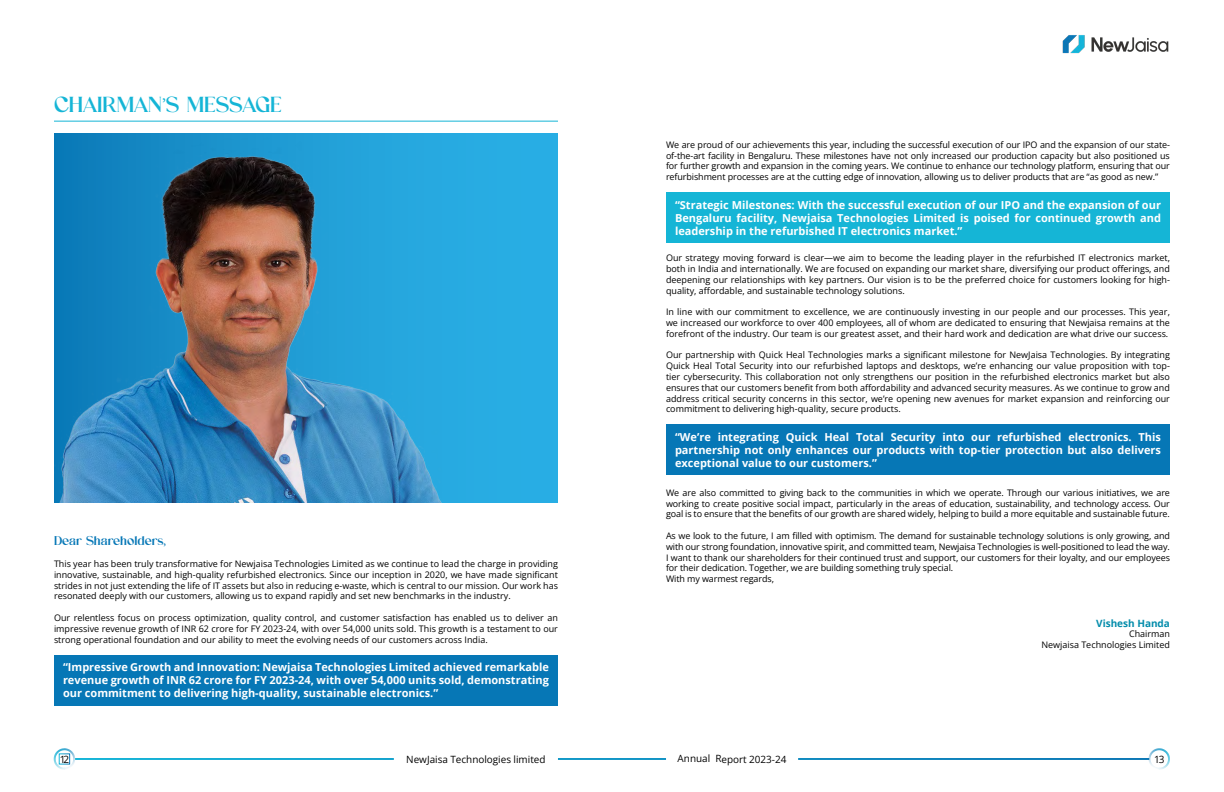
<style>
.page{position:relative;width:1224px;height:792px;background:#fff}
.page>*{position:absolute;margin:0;border:0;box-sizing:border-box;transform-origin:0 0}
.t1{font:24px "Porsha Richela";color:#15b5d6}
.t2{font:14px "Porsha Richela";color:#0677b6}
.t3{font:700 11px/13.2px "Open Sans";color:#fff;text-align:justify}
.t4{font:10px "Open Sans";letter-spacing:-.005em;color:#000}
.t5{font:700 10px "Open Sans";color:#038cab}
.t6{font:9px/10.8px "Open Sans";letter-spacing:-.01em;color:#000;text-align:justify}
</style>
<div class="page">
<svg style="left:53px;top:748px;width:1117px;height:22px"></svg>
<img style="left:1062px;top:35px;width:107px;height:19px">
<hr style="left:54px;top:121px;width:504px;height:1px;background:#15b5d6">
<div style="left:54px;top:655px;width:504px;height:50px;background:#0677b6"></div>
<img style="left:54px;top:134px;width:497px;height:369px">
<div style="left:666px;top:193px;width:504px;height:50px;background:#15b5d6"></div>
<div style="left:666px;top:425px;width:504px;height:50px;background:#0677b6"></div>
<h1 class="t1" style="left:54px;top:92px;width:229px">CHAIRMAN’S MESSAGE</h1>
<h2 class="t2" style="left:54px;top:534px;width:114px">Dear Shareholders,</h2>
<p class="t6" style="left:54px;top:558px;width:506px">This year has been truly transformative for Newjaisa Technologies Limited as we continue to lead the charge in providing innovative, sustainable, and high-quality refurbished electronics. Since our inception in 2020, we have made significant strides in not just extending the life of IT assets but also in reducing e-waste, which is central to our mission. Our work has resonated deeply with our customers, allowing us to expand rapidly and set new benchmarks in the industry.</p>
<p class="t6" style="left:54px;top:612px;width:506px">Our relentless focus on process optimization, quality control, and customer satisfaction has enabled us to deliver an impressive revenue growth of INR 62 crore for FY 2023-24, with over 54,000 units sold. This growth is a testament to our strong operational foundation and our ability to meet the evolving needs of our customers across India.</p>
<p class="t3" style="left:63px;top:660px;width:488px">“Impressive Growth and Innovation: Newjaisa Technologies Limited achieved remarkable revenue growth of INR 62 crore for FY 2023-24, with over 54,000 units sold, demonstrating our commitment to delivering high-quality, sustainable electronics.”</p>
<p class="t6" style="left:666px;top:139px;width:505px">We are proud of our achievements this year, including the successful execution of our IPO and the expansion of our state&shy;of-the-art facility in Bengaluru. These milestones have not only increased our production capacity but also positioned us for further growth and expansion in the coming years. We continue to enhance our technology platform, ensuring that our refurbishment processes are at the cutting edge of innovation, allowing us to deliver products that are “as good as new.”</p>
<p class="t3" style="left:675px;top:198px;width:488px">“Strategic Milestones: With the successful execution of our IPO and the expansion of our Bengaluru facility, Newjaisa Technologies Limited is poised for continued growth and leadership in the refurbished IT electronics market.”</p>
<p class="t6" style="left:666px;top:252px;width:506px">Our strategy moving forward is clear—we aim to become the leading player in the refurbished IT electronics market, both in India and internationally. We are focused on expanding our market share, diversifying our product offerings, and deepening our relationships with key partners. Our vision is to be the preferred choice for customers looking for high&shy;quality, affordable, and sustainable technology solutions.</p>
<p class="t6" style="left:666px;top:306px;width:506px">In line with our commitment to excellence, we are continuously investing in our people and our processes. This year, we increased our workforce to over 400 employees, all of whom are dedicated to ensuring that Newjaisa remains at the forefront of the industry. Our team is our greatest asset, and their hard work and dedication are what drive our success.</p>
<p class="t6" style="left:666px;top:350px;width:506px">Our partnership with Quick Heal Technologies marks a significant milestone for NewJaisa Technologies. By integrating Quick Heal Total Security into our refurbished laptops and desktops, we’re enhancing our value proposition with top&shy;tier cybersecurity. This collaboration not only strengthens our position in the refurbished electronics market but also ensures that our customers benefit from both affordability and advanced security measures. As we continue to grow and address critical security concerns in this sector, we’re opening new avenues for market expansion and reinforcing our commitment to delivering high-quality, secure products.</p>
<p class="t3" style="left:675px;top:430px;width:488px">“We’re integrating Quick Heal Total Security into our refurbished electronics. This partnership not only enhances our products with top-tier protection but also delivers exceptional value to our customers.”</p>
<p class="t6" style="left:666px;top:487px;width:506px">We are also committed to giving back to the communities in which we operate. Through our various initiatives, we are working to create positive social impact, particularly in the areas of education, sustainability, and technology access. Our goal is to ensure that the benefits of our growth are shared widely, helping to build a more equitable and sustainable future.</p>
<p class="t6" style="left:666px;top:530px;width:505px;text-align:left">As we look to the future, I am filled with optimism. The demand for sustainable technology solutions is only growing, and with our strong foundation, innovative spirit, and committed team, Newjaisa Technologies is well-positioned to lead the way.<br>I want to thank our shareholders for their continued trust and support, our customers for their loyalty, and our employees for their dedication. Together, we are building something truly special.<br>With my warmest regards,</p>
<p class="t5" style="left:1096px;top:616px;width:75px">Vishesh Handa</p>
<p class="t6" style="left:1041px;top:629px;width:130px;text-align:right">Chairman<br>Newjaisa Technologies Limited</p>
<p class="t4" style="left:60px;top:752px;width:11px">12</p>
<p class="t4" style="left:406px;top:752px;width:141px">NewJaisa Technologies limited</p>
<p class="t4" style="left:678px;top:752px;width:110px">Annual Report 2023-24</p>
<p class="t4" style="left:1154px;top:752px;width:12px">13</p>
</div>
